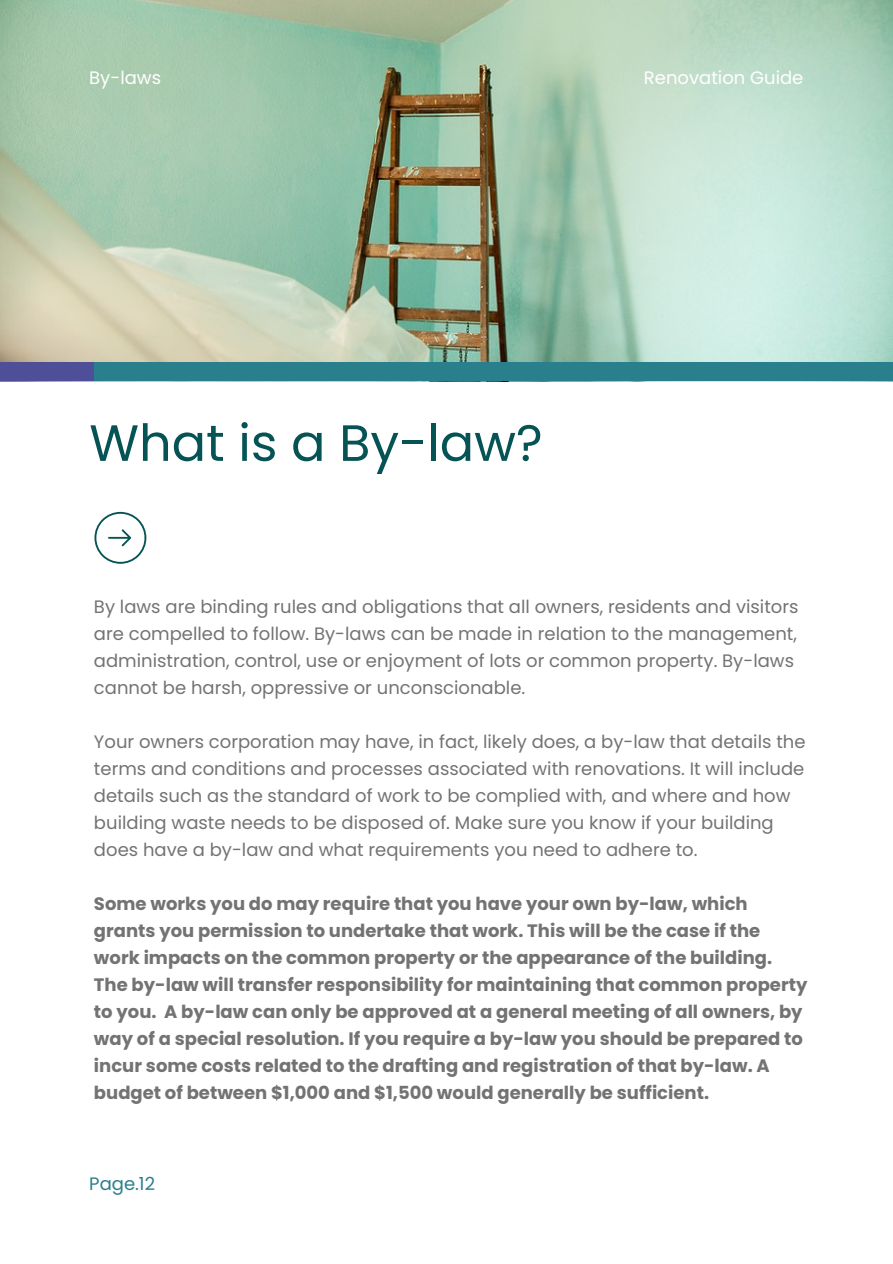
<style>
.page{position:relative;width:893px;height:1264px;background:#fff}
.page>*{position:absolute;margin:0;border:0;box-sizing:border-box;transform-origin:0 0}
.t1{font:51px "Poppins";color:#055354}
.t2{font:18px/27px "Poppins";color:#737373}
.t3{font:700 18px/27px "Poppins";color:#737373}
.t4{font:18px "Poppins";color:#fff}
.t5{font:18px "Poppins";color:#2a7f8c}
</style>
<div class="page">
<img style="left:0;top:0;width:892px;height:381px">
<div style="left:0;top:362px;width:94px;height:18px;background:#4f4e98"></div>
<div style="left:94px;top:362px;width:798px;height:18px;background:#2a7f8c"></div>
<svg style="left:94px;top:511px;width:53px;height:53px"></svg>
<p class="t4" style="left:89px;top:65px;width:73px">By-laws</p>
<p class="t4" style="left:644px;top:65px;width:161px">Renovation Guide</p>
<h1 class="t1" style="left:89px;top:407px;width:455px">What is a By-law?</h1>
<p class="t2" style="left:94px;top:593px;width:706px">By laws are binding rules and obligations that all owners, residents and visitors are compelled to follow. By-laws can be made in relation to the management, administration, control, use or enjoyment of lots or common property. By-laws cannot be harsh, oppressive or unconscionable.</p>
<p class="t2" style="left:94px;top:728px;width:713px">Your owners corporation may have, in fact, likely does, a by-law that details the terms and conditions and processes associated with renovations. It will include details such as the standard of work to be complied with, and where and how building waste needs to be disposed of. Make sure you know if your building does have a by-law and what requirements you need to adhere to.</p>
<p class="t3" style="left:94px;top:889px;width:714px">Some works you do may require that you have your own by-law, which grants you permission to undertake that work. This will be the case if the work impacts on the common property or the appearance of the building.<br>The by-law will transfer responsibility for maintaining that common property to you. A by-law can only be approved at a general meeting of all owners, by way of a special resolution. If you require a by-law you should be prepared to incur some costs related to the drafting and registration of that by-law. A budget of between $1,000 and $1,500 would generally be sufficient.</p>
<p class="t5" style="left:89px;top:1170px;width:67px">Page.12</p>
</div>
